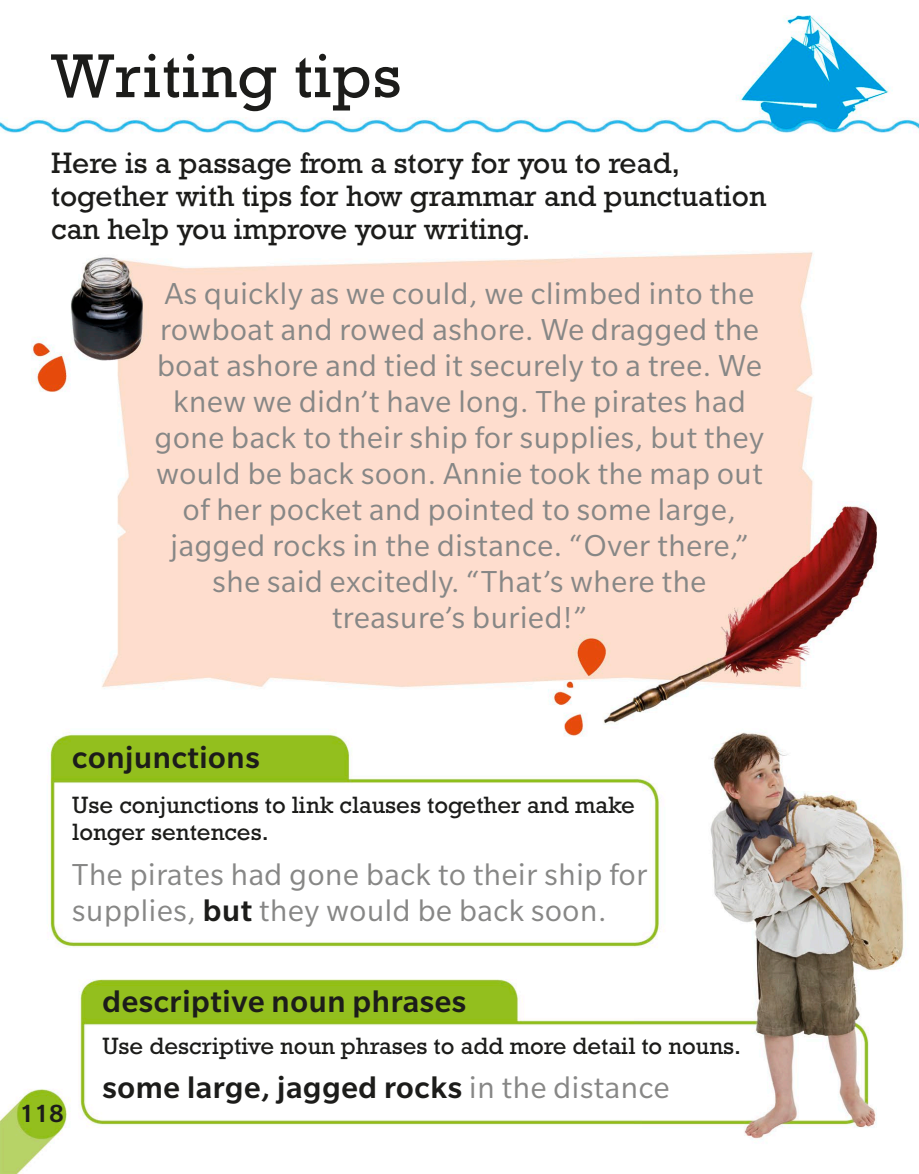
<style>
.page{position:relative;width:919px;height:1174px;background:#fff}
.page>*{position:absolute;margin:0;border:0;box-sizing:border-box;transform-origin:0 0}
.t1{font:63px "Rockwell Std";letter-spacing:.01em;color:#1c1c1a}
.t2{font:33px/36px "Slate Pro";letter-spacing:.02em;color:#878786;text-align:center}
.t3{font:500 33px "Slate Pro";letter-spacing:.02em;color:#1c1c1a}
.t4{font:30px/33px "Rockwell Std";color:#1c1c1a}
.t5{font:500 27px "Slate Pro";color:#1c1c1a}
.t6{font:24px/27px "Rockwell Std";color:#1c1c1a}
.s1{font-weight:500;color:#1c1c1a}
.s2{font-weight:400;color:#878786}
</style>
<div class="page">
<img style="left:0;top:15px;width:918px;height:1159px">
<h1 class="t1" style="left:51px;top:39px;width:352px">Writing tips</h1>
<p class="t4" style="left:51px;top:146px;width:716px">Here is a passage from a story for you to read, together with tips for how grammar and punctuation can help you improve your writing.</p>
<p class="t2" style="left:155px;top:275px;width:611px">As quickly as we could, we climbed into the rowboat and rowed ashore. We dragged the boat ashore and tied it securely to a tree. We knew we didn’t have long. The pirates had gone back to their ship for supplies, but they would be back soon. Annie took the map out of her pocket and pointed to some large, jagged rocks in the distance. “Over there,” she said excitedly. “That’s where the treasure’s buried!”</p>
<p class="t3" style="left:72px;top:739px;width:189px">conjunctions</p>
<p class="t6" style="left:72px;top:791px;width:564px">Use conjunctions to link clauses together and make longer sentences.</p>
<p class="t2" style="left:72px;top:856px;width:576px;text-align:left">The pirates had gone back to their ship for supplies, <span class="s1">but</span> they would be back soon.</p>
<p class="t5" style="left:20px;top:1098px;width:46px">118</p>
<p class="t3" style="left:102px;top:983px;width:365px">descriptive noun phrases</p>
<p class="t6" style="left:102px;top:1032px;width:640px">Use descriptive noun phrases to add more detail to nouns.</p>
<p class="t3" style="left:102px;top:1070px;width:568px">some large, jagged rocks <span class="s2">in the distance</span></p>
</div>
